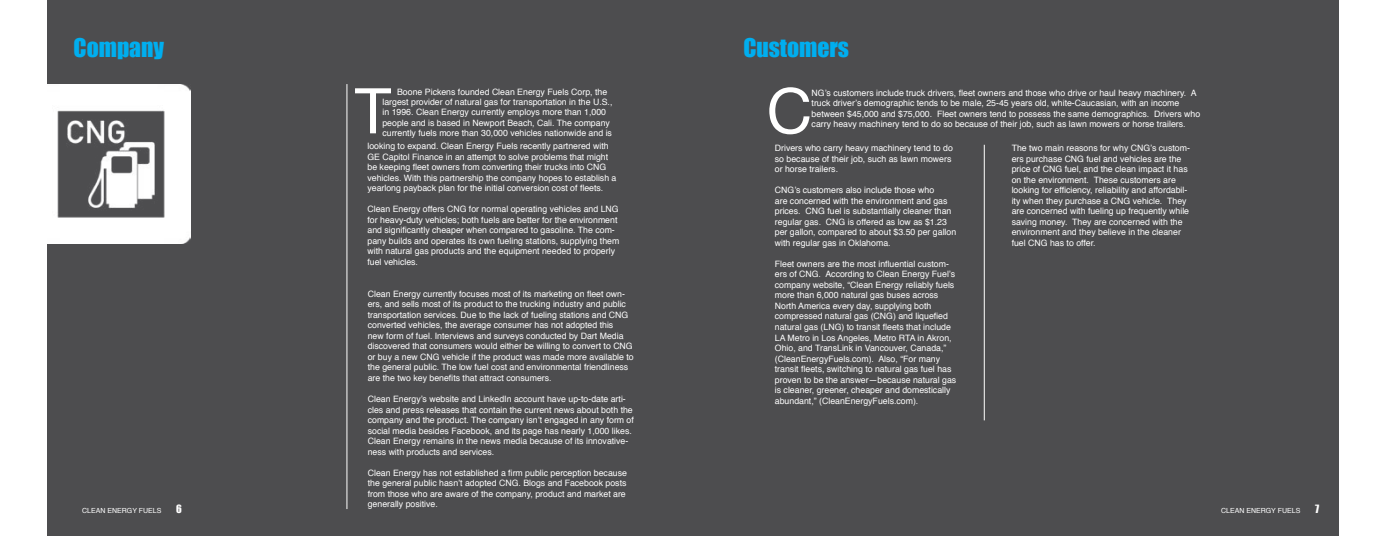
<style>
.page{position:relative;width:1386px;height:536px;background:#fff}
.page>*{position:absolute;margin:0;border:0;box-sizing:border-box;transform-origin:0 0}
.t1{font:63px "Helvetica Neue";color:#fff}
.t2{font:23.62px "Impact";color:#00aeef}
.t3{font:10.5px "Impact";color:#fff}
.t4{font:8.75px/10.5px "Helvetica";color:#fff}
.t5{font:7px "Helvetica";color:#fff}
</style>
<div class="page">
<div style="left:47px;top:0;width:646px;height:536px;background:#4d4d4f"></div>
<div style="left:693px;top:0;width:646px;height:536px;background:#4d4d4f"></div>
<hr style="left:346px;top:84px;width:1px;height:425px;background:#fff">
<hr style="left:984px;top:145px;width:1px;height:275px;background:#fff">
<img style="left:47px;top:84px;width:144px;height:159px">
<h2 class="t2" style="left:74px;top:29px;width:92px">COMPANY</h2>
<h2 class="t2" style="left:743px;top:29px;width:107px">CUSTOMERS</h2>
<p class="t4" style="left:812px;top:88px;width:390px">NG’s customers include truck drivers, fleet owners and those who drive or haul heavy machinery. A truck driver’s demographic tends to be male, 25-45 years old, white-Caucasian, with an income between $45,000 and $75,000. Fleet owners tend to possess the same demographics. Drivers who carry heavy machinery tend to do so because of their job, such as lawn mowers or horse trailers.</p>
<p class="t4" style="left:775px;top:143px;width:179px">Drivers who carry heavy machinery tend to do so because of their job, such as lawn mowers or horse trailers.</p>
<p class="t4" style="left:775px;top:185px;width:183px">CNG’s customers also include those who<br>are concerned with the environment and gas prices. CNG fuel is substantially cleaner than regular gas. CNG is offered as low as $1.23 per gallon, compared to about $3.50 per gallon with regular gas in Oklahoma.</p>
<p class="t4" style="left:775px;top:259px;width:183px">Fleet owners are the most influential custom&shy;ers of CNG. According to Clean Energy Fuel’s company website, “Clean Energy reliably fuels more than 6,000 natural gas buses across North America every day, supplying both compressed natural gas (CNG) and liquefied natural gas (LNG) to transit fleets that include LA Metro in Los Angeles, Metro RTA in Akron, Ohio, and TransLink in Vancouver, Canada,” (CleanEnergyFuels.com). Also, “For many transit fleets, switching to natural gas fuel has proven to be the answer—because natural gas is cleaner, greener, cheaper and domestically abundant,” (CleanEnergyFuels.com).</p>
<h1 class="t1" style="left:767px;top:65px;width:47px">C</h1>
<h1 class="t1" style="left:355px;top:65px;width:38px">T</h1>
<p class="t4" style="left:382px;top:128px;width:231px">currently fuels more than 30,000 vehicles nationwide and is</p>
<p class="t4" style="left:382px;top:87px;width:232px;line-height:10.2px;text-indent:15px">Boone Pickens founded Clean Energy Fuels Corp, the largest provider of natural gas for transportation in the U.S., in 1996. Clean Energy currently employs more than 1,000 people and is based in Newport Beach, Cali. The company</p>
<p class="t4" style="left:368px;top:141px;width:250px">looking to expand. Clean Energy Fuels recently partnered with GE Capitol Finance in an attempt to solve problems that might be keeping fleet owners from converting their trucks into CNG vehicles. With this partnership the company hopes to establish a yearlong payback plan for the initial conversion cost of fleets.</p>
<p class="t4" style="left:368px;top:204px;width:253px">Clean Energy offers CNG for normal operating vehicles and LNG for heavy-duty vehicles; both fuels are better for the environment and significantly cheaper when compared to gasoline. The com&shy;pany builds and operates its own fueling stations, supplying them with natural gas products and the equipment needed to properly fuel vehicles.</p>
<p class="t4" style="left:1012px;top:143px;width:180px">The two main reasons for why CNG’s custom&shy;ers purchase CNG fuel and vehicles are the price of CNG fuel, and the clean impact it has on the environment. These customers are looking for efficiency, reliability and affordabil&shy;ity when they purchase a CNG vehicle. They are concerned with fueling up frequently while saving money. They are concerned with the environment and they believe in the cleaner fuel CNG has to offer.</p>
<p class="t4" style="left:368px;top:289px;width:268px">Clean Energy currently focuses most of its marketing on fleet own&shy;ers, and sells most of its product to the trucking industry and public transportation services. Due to the lack of fueling stations and CNG converted vehicles, the average consumer has not adopted this<br>new form of fuel. Interviews and surveys conducted by Dart Media discovered that consumers would either be willing to convert to CNG or buy a new CNG vehicle if the product was made more available to the general public. The low fuel cost and environmental friendliness are the two key benefits that attract consumers.</p>
<p class="t4" style="left:368px;top:394px;width:268px">Clean Energy’s website and LinkedIn account have up-to-date arti&shy;cles and press releases that contain the current news about both the company and the product. The company isn’t engaged in any form of social media besides Facebook, and its page has nearly 1,000 likes.<br>Clean Energy remains in the news media because of its innovative&shy;ness with products and services.</p>
<p class="t4" style="left:368px;top:467px;width:261px">Clean Energy has not established a firm public perception because the general public hasn’t adopted CNG. Blogs and Facebook posts from those who are aware of the company, product and market are generally positive.</p>
<p class="t5" style="left:82px;top:504px;width:81px">CLEAN ENERGY FUELS</p>
<p class="t3" style="left:176px;top:500px;width:7px">6</p>
<p class="t5" style="left:1221px;top:504px;width:81px">CLEAN ENERGY FUELS</p>
<p class="t3" style="left:1315px;top:500px;width:6px">7</p>
</div>
